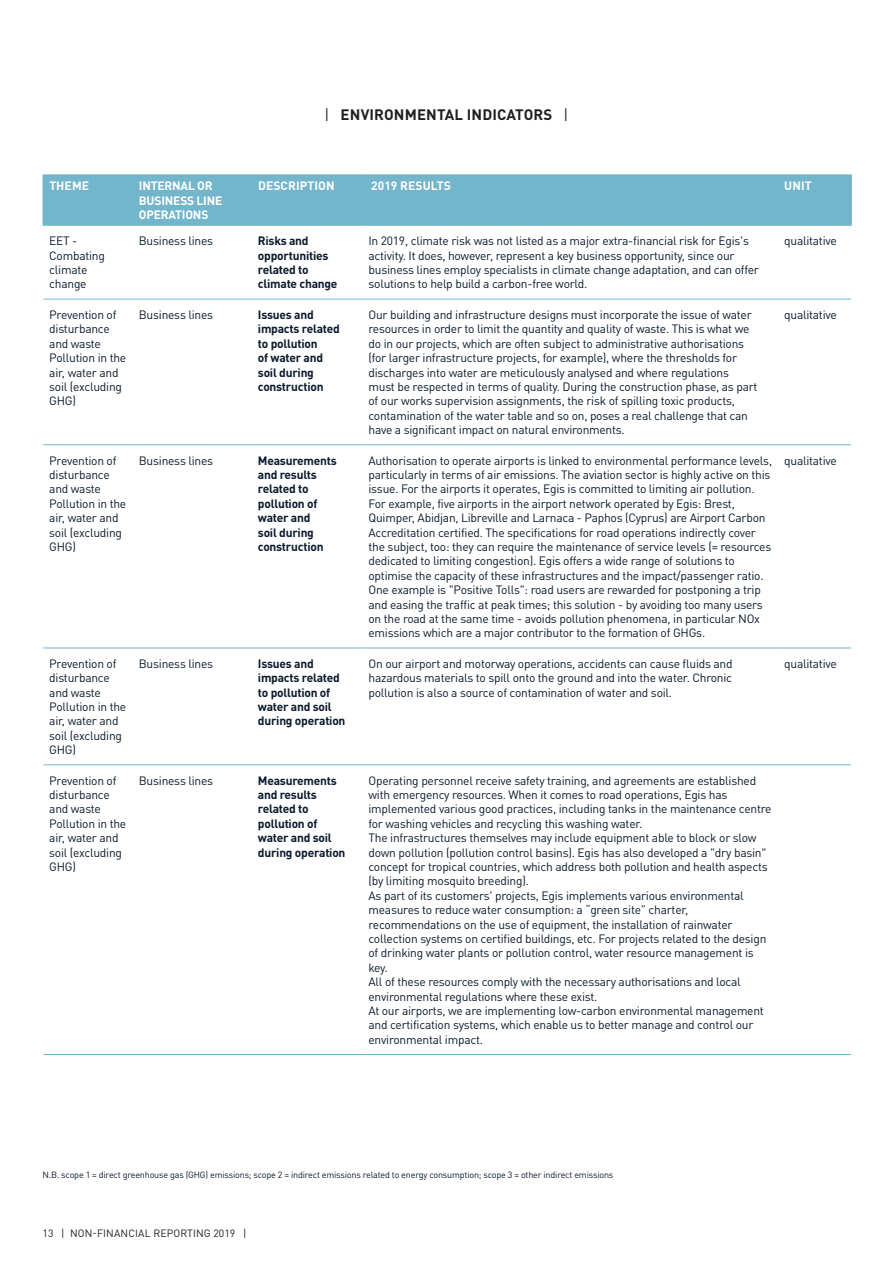
<style>
.page{position:relative;width:893px;height:1263px;background:#fff}
.page>*{position:absolute;margin:0;border:0;box-sizing:border-box;transform-origin:0 0}
.t1{font:700 15px "DIN Pro";letter-spacing:.01em;color:#231f20}
.t2{font:12px/14.4px "DIN Pro";letter-spacing:-.02em;color:#0a1a2c}
.t3{font:700 12px/14.4px "DIN Pro";letter-spacing:-.02em;color:#0a1a2c}
.t4{font:700 12px/14.4px "DIN Pro";letter-spacing:-.015em;color:#fff}
.t5{font:700 12px "DIN Pro";letter-spacing:.01em;color:#fff}
.t6{font:700 12px "DIN Pro";letter-spacing:.005em;color:#fff}
.t7{font:10.5px "DIN Pro";letter-spacing:.01em;color:#231f20}
.t8{font:9px "DIN Pro";letter-spacing:-.02em;color:#0a1a2c}
.s1{font-weight:400}
</style>
<div class="page">
<div style="left:44px;top:176px;width:806px;height:48px;background:#73b6cc"></div>
<hr style="left:43px;top:176px;width:1px;height:48px;background:#73b6cc">
<hr style="left:43px;top:174px;width:90px;height:2px;background:#73b6cc">
<hr style="left:133px;top:174px;width:119px;height:2px;background:#73b6cc">
<hr style="left:252px;top:174px;width:110px;height:2px;background:#73b6cc">
<hr style="left:362px;top:174px;width:416px;height:2px;background:#73b6cc">
<hr style="left:778px;top:174px;width:74px;height:2px;background:#73b6cc">
<hr style="left:132px;top:176px;width:2px;height:48px;background:#73b6cc">
<hr style="left:251px;top:176px;width:2px;height:48px;background:#73b6cc">
<hr style="left:362px;top:176px;width:1px;height:48px;background:#73b6cc">
<hr style="left:777px;top:176px;width:2px;height:48px;background:#73b6cc">
<hr style="left:850px;top:176px;width:2px;height:48px;background:#73b6cc">
<hr style="left:43px;top:224px;width:90px;height:2px;background:#73b6cc">
<hr style="left:133px;top:224px;width:119px;height:2px;background:#73b6cc">
<hr style="left:252px;top:224px;width:110px;height:2px;background:#73b6cc">
<hr style="left:362px;top:224px;width:416px;height:2px;background:#73b6cc">
<hr style="left:778px;top:224px;width:74px;height:2px;background:#73b6cc">
<hr style="left:43px;top:299px;width:90px;height:1px;background:#73b6cc">
<hr style="left:133px;top:299px;width:119px;height:1px;background:#73b6cc">
<hr style="left:43px;top:444px;width:90px;height:1px;background:#73b6cc">
<hr style="left:133px;top:444px;width:119px;height:1px;background:#73b6cc">
<hr style="left:43px;top:648px;width:90px;height:1px;background:#73b6cc">
<hr style="left:133px;top:648px;width:119px;height:1px;background:#73b6cc">
<hr style="left:43px;top:764px;width:90px;height:1px;background:#73b6cc">
<hr style="left:133px;top:764px;width:119px;height:1px;background:#73b6cc">
<hr style="left:43px;top:1054px;width:90px;height:1px;background:#73b6cc">
<hr style="left:133px;top:1054px;width:119px;height:1px;background:#73b6cc">
<hr style="left:252px;top:299px;width:110px;height:1px;background:#73b6cc">
<hr style="left:252px;top:444px;width:110px;height:1px;background:#73b6cc">
<hr style="left:252px;top:648px;width:110px;height:1px;background:#73b6cc">
<hr style="left:252px;top:764px;width:110px;height:1px;background:#73b6cc">
<hr style="left:252px;top:1054px;width:110px;height:1px;background:#73b6cc">
<hr style="left:362px;top:299px;width:416px;height:1px;background:#73b6cc">
<hr style="left:778px;top:299px;width:73px;height:1px;background:#73b6cc">
<hr style="left:362px;top:444px;width:416px;height:1px;background:#73b6cc">
<hr style="left:778px;top:444px;width:73px;height:1px;background:#73b6cc">
<hr style="left:362px;top:648px;width:416px;height:1px;background:#73b6cc">
<hr style="left:778px;top:648px;width:73px;height:1px;background:#73b6cc">
<hr style="left:362px;top:764px;width:416px;height:1px;background:#73b6cc">
<hr style="left:778px;top:764px;width:73px;height:1px;background:#73b6cc">
<hr style="left:362px;top:1054px;width:416px;height:1px;background:#73b6cc">
<hr style="left:778px;top:1054px;width:73px;height:1px;background:#73b6cc">
<p class="t1" style="left:324px;top:103px;width:245px"><span class="s1">|</span> ENVIRONMENTAL INDICATORS <span class="s1">|</span></p>
<p class="t4" style="left:49px;top:178px;width:41px">THEME</p>
<p class="t4" style="left:139px;top:178px;width:85px">INTERNAL OR<br>BUSINESS LINE<br>OPERATIONS</p>
<p class="t5" style="left:258px;top:177px;width:78px">DESCRIPTION</p>
<p class="t6" style="left:371px;top:177px;width:81px">2019 RESULTS</p>
<p class="t4" style="left:784px;top:178px;width:29px">UNIT</p>
<p class="t2" style="left:49px;top:233px;width:57px">EET -<br>Combating climate change</p>
<p class="t2" style="left:139px;top:233px;width:76px">Business lines</p>
<p class="t3" style="left:258px;top:233px;width:81px">Risks and opportunities related to climate change</p>
<p class="t2" style="left:368px;top:233px;width:392px">In 2019, climate risk was not listed as a major extra-financial risk for Egis's activity. It does, however, represent a key business opportunity, since our business lines employ specialists in climate change adaptation, and can offer solutions to help build a carbon-free world.</p>
<p class="t2" style="left:784px;top:233px;width:54px">qualitative</p>
<p class="t2" style="left:49px;top:307px;width:79px">Prevention of disturbance and waste<br>Pollution in the air, water and soil (excluding<br>GHG)</p>
<p class="t2" style="left:139px;top:307px;width:76px">Business lines</p>
<p class="t3" style="left:258px;top:307px;width:83px">Issues and impacts related to pollution<br>of water and soil during construction</p>
<p class="t2" style="left:368px;top:307px;width:391px">Our building and infrastructure designs must incorporate the issue of water resources in order to limit the quantity and quality of waste. This is what we do in our projects, which are often subject to administrative authorisations (for larger infrastructure projects, for example), where the thresholds for discharges into water are meticulously analysed and where regulations must be respected in terms of quality. During the construction phase, as part of our works supervision assignments, the risk of spilling toxic products, contamination of the water table and so on, poses a real challenge that can have a significant impact on natural environments.</p>
<p class="t2" style="left:784px;top:307px;width:54px">qualitative</p>
<p class="t2" style="left:49px;top:452px;width:79px">Prevention of disturbance and waste<br>Pollution in the air, water and soil (excluding<br>GHG)</p>
<p class="t2" style="left:139px;top:452px;width:76px">Business lines</p>
<p class="t3" style="left:258px;top:452px;width:80px">Measurements and results related to pollution of water and<br>soil during construction</p>
<p class="t2" style="left:368px;top:452px;width:405px">Authorisation to operate airports is linked to environmental performance levels, particularly in terms of air emissions. The aviation sector is highly active on this issue. For the airports it operates, Egis is committed to limiting air pollution.<br>For example, five airports in the airport network operated by Egis: Brest, Quimper, Abidjan, Libreville and Larnaca - Paphos (Cyprus) are Airport Carbon Accreditation certified. The specifications for road operations indirectly cover the subject, too: they can require the maintenance of service levels (= resources dedicated to limiting congestion). Egis offers a wide range of solutions to optimise the capacity of these infrastructures and the impact/passenger ratio.<br>One example is "Positive Tolls": road users are rewarded for postponing a trip and easing the traffic at peak times; this solution - by avoiding too many users on the road at the same time - avoids pollution phenomena, in particular NOx emissions which are a major contributor to the formation of GHGs.</p>
<p class="t2" style="left:784px;top:452px;width:54px">qualitative</p>
<p class="t2" style="left:49px;top:655px;width:79px">Prevention of disturbance and waste<br>Pollution in the air, water and soil (excluding<br>GHG)</p>
<p class="t2" style="left:139px;top:655px;width:76px">Business lines</p>
<p class="t3" style="left:258px;top:655px;width:89px">Issues and impacts related to pollution of water and soil during operation</p>
<p class="t2" style="left:368px;top:655px;width:366px;text-align:justify">On our airport and motorway operations, accidents can cause fluids and hazardous materials to spill onto the ground and into the water. Chronic pollution is also a source of contamination of water and soil.</p>
<p class="t2" style="left:784px;top:655px;width:54px">qualitative</p>
<p class="t2" style="left:49px;top:772px;width:79px">Prevention of disturbance and waste<br>Pollution in the air, water and soil (excluding<br>GHG)</p>
<p class="t2" style="left:139px;top:772px;width:76px">Business lines</p>
<p class="t3" style="left:258px;top:772px;width:89px">Measurements and results related to pollution of water and soil during operation</p>
<p class="t2" style="left:368px;top:772px;width:405px">Operating personnel receive safety training, and agreements are established with emergency resources. When it comes to road operations, Egis has implemented various good practices, including tanks in the maintenance centre for washing vehicles and recycling this washing water.<br>The infrastructures themselves may include equipment able to block or slow down pollution (pollution control basins). Egis has also developed a "dry basin" concept for tropical countries, which address both pollution and health aspects (by limiting mosquito breeding).<br>As part of its customers' projects, Egis implements various environmental measures to reduce water consumption: a “green site” charter, recommendations on the use of equipment, the installation of rainwater collection systems on certified buildings, etc. For projects related to the design of drinking water plants or pollution control, water resource management is key.<br>All of these resources comply with the necessary authorisations and local environmental regulations where these exist.<br>At our airports, we are implementing low-carbon environmental management and certification systems, which enable us to better manage and control our environmental impact.</p>
<p class="t8" style="left:43px;top:1168px;width:572px">N.B. scope 1 = direct greenhouse gas (GHG) emissions; scope 2 = indirect emissions related to energy consumption; scope 3 = other indirect emissions</p>
<p class="t7" style="left:43px;top:1225px;width:206px">13 | NON-FINANCIAL REPORTING 2019 |</p>
</div>
